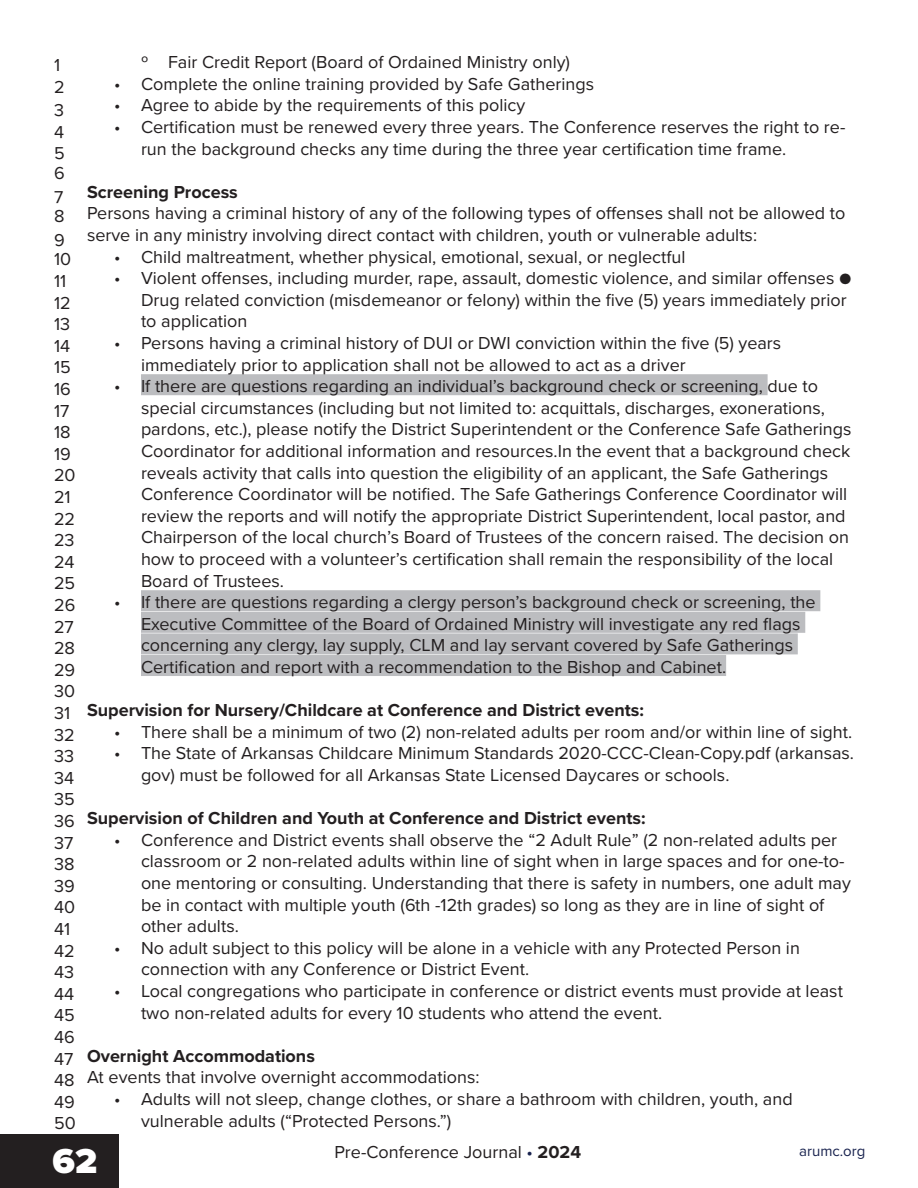
<style>
.page{position:relative;width:918px;height:1188px;background:#fff}
.page>*{position:absolute;margin:0;border:0;box-sizing:border-box;transform-origin:0 0}
.t1{font:900 36px "Proxima Nova";color:#fff}
.t2{font:18px/21.6px "Proxima Nova";color:#231f20}
.t3{font:700 18px "Proxima Nova";color:#231f20}
.t4{font:15px "Proxima Nova";color:#19234f}
.s1{color:#19234f}
.s2{font-weight:700}
</style>
<div class="page">
<div style="left:0;top:1134px;width:119px;height:54px;background:#231f20"></div>
<div style="left:141px;top:374px;width:627px;height:21px;background:#bcbdc0"></div>
<div style="left:141px;top:590px;width:679px;height:21px;background:#bcbdc0"></div>
<div style="left:141px;top:612px;width:664px;height:21px;background:#bcbdc0"></div>
<div style="left:141px;top:633px;width:657px;height:21px;background:#bcbdc0"></div>
<div style="left:141px;top:655px;width:585px;height:21px;background:#bcbdc0"></div>
<p class="t2" style="left:54px;top:53px;width:8px">1</p>
<p class="t2" style="left:54px;top:97px;width:12px;text-align:justify">3<br>4<br>5<br>6</p>
<p class="t2" style="left:54px;top:205px;width:19px">8<br>9<br>10<br>11<br>12<br>13<br>14<br>15<br>16<br>17<br>18</p>
<p class="t2" style="left:54px;top:464px;width:23px">20<br>21<br>22<br>23<br>24<br>25<br>26<br>27<br>28<br>29<br>30<br>31<br>32<br>33<br>34<br>35<br>36<br>37<br>38<br>39<br>40<br>41<br>42<br>43<br>44<br>45<br>46<br>47<br>48<br>49<br>50</p>
<p class="t2" style="left:54px;top:75px;width:12px">2</p>
<p class="t2" style="left:54px;top:183px;width:11px">7</p>
<p class="t2" style="left:54px;top:442px;width:18px">19</p>
<p class="t2" style="left:141px;top:51px;width:431px">Ղ Fair Credit Report (Board of Ordained Ministry only)</p>
<p class="t2" style="left:114px;top:72px;width:482px">• Complete the online training provided by Safe Gatherings</p>
<p class="t2" style="left:114px;top:94px;width:413px">• Agree to abide by the requirements of this policy</p>
<p class="t2" style="left:141px;top:115px;width:706px;text-indent:-27px">• Certification must be renewed every three years. The Conference reserves the right to re&shy;run the background checks any time during the three year certification time frame.</p>
<p class="t3" style="left:87px;top:178px;width:152px">Screening Process</p>
<p class="t2" style="left:87px;top:202px;width:760px">Persons having a criminal history of any of the following types of offenses shall not be allowed to serve in any ministry involving direct contact with children, youth or vulnerable adults:</p>
<p class="t2" style="left:114px;top:245px;width:573px">• Child maltreatment, whether physical, emotional, sexual, or neglectful</p>
<p class="t2" style="left:141px;top:267px;width:712px;text-indent:-27px">• Violent offenses, including murder, rape, assault, domestic violence, and similar offenses ●<br>Drug related conviction (misdemeanor or felony) within the five (5) years immediately prior to application</p>
<p class="t2" style="left:141px;top:331px;width:642px;text-indent:-27px">• Persons having a criminal history of DUI or DWI conviction within the five (5) years immediately prior to application shall not be allowed to act as a driver</p>
<p class="t2" style="left:141px;top:375px;width:712px;text-indent:-27px">• If there are questions regarding an individual’s background check or screening, due to special circumstances (including but not limited to: acquittals, discharges, exonerations, pardons, etc.), please notify the District Superintendent or the Conference Safe Gatherings Coordinator for additional information and resources.In the event that a background check reveals activity that calls into question the eligibility of an applicant, the Safe Gatherings Conference Coordinator will be notified. The Safe Gatherings Conference Coordinator will review the reports and will notify the appropriate District Superintendent, local pastor, and Chairperson of the local church’s Board of Trustees of the concern raised. The decision on how to proceed with a volunteer’s certification shall remain the responsibility of the local Board of Trustees.</p>
<p class="t2" style="left:141px;top:591px;width:676px;text-indent:-27px">• If there are questions regarding a clergy person’s background check or screening, the Executive Committee of the Board of Ordained Ministry will investigate any red flags concerning any clergy, lay supply, CLM and lay servant covered by Safe Gatherings Certification and report with a recommendation to the Bishop and Cabinet.</p>
<p class="t3" style="left:87px;top:697px;width:559px">Supervision for Nursery/Childcare at Conference and District events:</p>
<p class="t2" style="left:114px;top:720px;width:740px">• There shall be a minimum of two (2) non-related adults per room and/or within line of sight.</p>
<p class="t2" style="left:141px;top:742px;width:715px;text-indent:-27px">• The State of Arkansas Childcare Minimum Standards 2020-CCC-Clean-Copy.pdf (arkansas. gov) must be followed for all Arkansas State Licensed Daycares or schools.</p>
<p class="t3" style="left:87px;top:805px;width:560px">Supervision of Children and Youth at Conference and District events:</p>
<p class="t2" style="left:141px;top:828px;width:711px;text-indent:-27px">• Conference and District events shall observe the “2 Adult Rule” (2 non-related adults per classroom or 2 non-related adults within line of sight when in large spaces and for one-to&shy;one mentoring or consulting. Understanding that there is safety in numbers, one adult may be in contact with multiple youth (6th -12th grades) so long as they are in line of sight of other adults.</p>
<p class="t2" style="left:141px;top:936px;width:660px;text-indent:-27px">• No adult subject to this policy will be alone in a vehicle with any Protected Person in connection with any Conference or District Event.</p>
<p class="t2" style="left:141px;top:979px;width:703px;text-indent:-27px">• Local congregations who participate in conference or district events must provide at least two non-related adults for every 10 students who attend the event.</p>
<p class="t3" style="left:87px;top:1042px;width:229px">Overnight Accommodations</p>
<p class="t2" style="left:87px;top:1066px;width:394px">At events that involve overnight accommodations:</p>
<p class="t2" style="left:141px;top:1087px;width:653px;text-indent:-27px">• Adults will not sleep, change clothes, or share a bathroom with children, youth, and vulnerable adults (“Protected Persons.”)</p>
<h1 class="t1" style="left:52px;top:1134px;width:46px">62</h1>
<p class="t2" style="left:334px;top:1140px;width:248px">Pre-Conference Journal <span class="s1">•</span> <span class="s2">2024</span></p>
<p class="t4" style="left:799px;top:1139px;width:68px">arumc.org</p>
</div>
